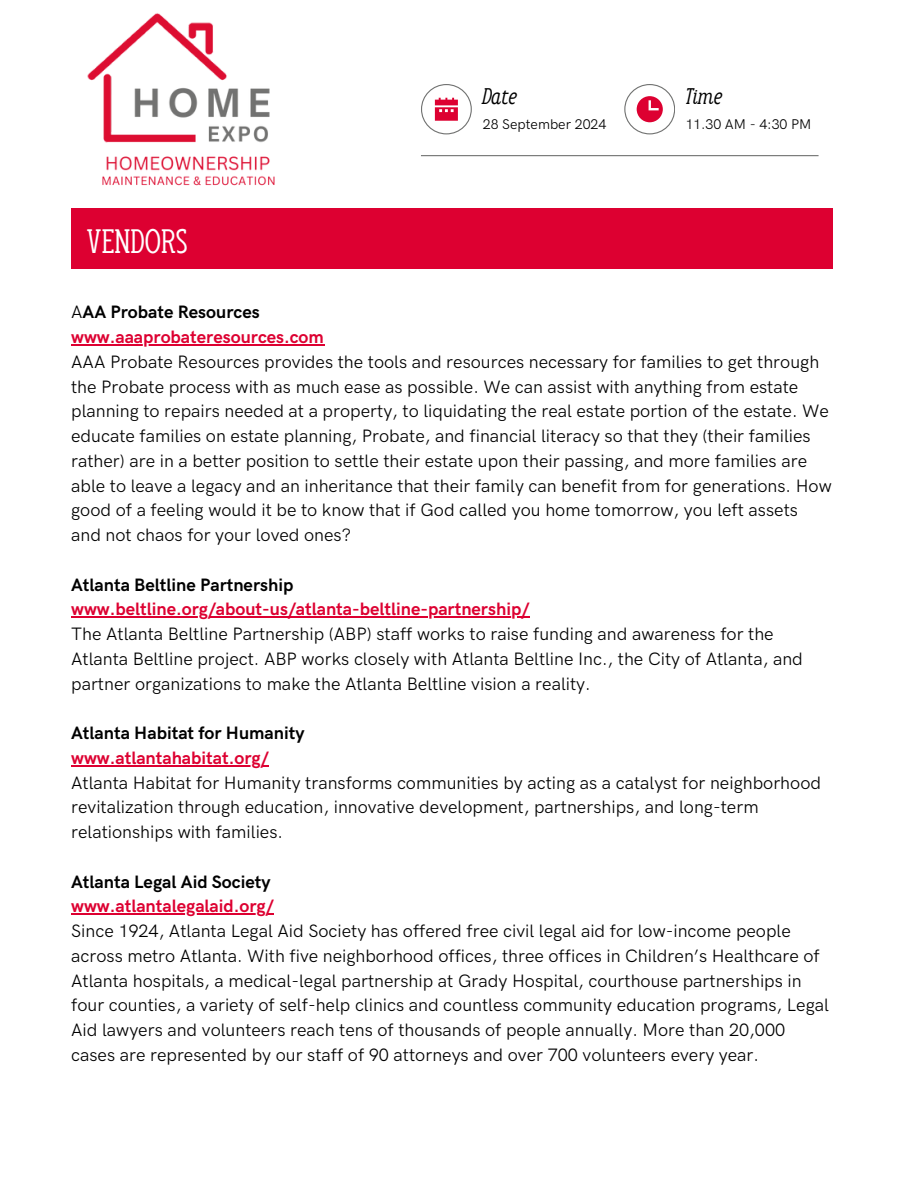
<style>
.page{position:relative;width:918px;height:1188px;background:#fff}
.page>*{position:absolute;margin:0;border:0;box-sizing:border-box;transform-origin:0 0}
.t1{font:33.9px "Anicon Slab";color:#fff}
.t2{font:italic 22.65px "Anicon Slab";color:#000}
.t3{font:18px/24.8px "HK Grotesk Pro";color:#000}
.t4{font:700 18px "HK Grotesk Pro";color:#000}
.t5{font:14.1px "HK Grotesk Pro";color:#000}
.s1{font-weight:400}
.s2{font-weight:700;color:#dd0031}
</style>
<div class="page">
<hr style="left:421px;top:155px;width:398px;height:1px;background:#717271">
<div style="left:71px;top:208px;width:762px;height:61px;background:#dd0031"></div>
<svg style="left:421px;top:84px;width:51px;height:50px"></svg>
<svg style="left:624px;top:84px;width:51px;height:50px"></svg>
<img style="left:87px;top:13px;width:188px;height:173px">
<hr style="left:71px;top:344px;width:253px;height:1px;background:#dd0031">
<hr style="left:71px;top:617px;width:459px;height:1px;background:#dd0031">
<hr style="left:71px;top:765px;width:198px;height:1px;background:#dd0031">
<hr style="left:71px;top:914px;width:203px;height:1px;background:#dd0031">
<p class="t1" style="left:87px;top:222px;width:103px">VENDORS</p>
<p class="t2" style="left:483px;top:84px;width:36px">Date</p>
<h2 class="t2" style="left:685px;top:84px;width:39px">Time</h2>
<p class="t5" style="left:483px;top:117px;width:125px">28 September 2024</p>
<h2 class="t5" style="left:685px;top:117px;width:128px">11.30 AM - 4:30 PM</h2>
<p class="t4" style="left:71px;top:302px;width:190px"><span class="s1">A</span>AA Probate Resources</p>
<p class="t3" style="left:71px;top:325px;width:762px"><span class="s2">www.aaaprobateresources.com<br></span>AAA Probate Resources provides the tools and resources necessary for families to get through the Probate process with as much ease as possible. We can assist with anything from estate planning to repairs needed at a property, to liquidating the real estate portion of the estate. We educate families on estate planning, Probate, and financial literacy so that they (their families rather) are in a better position to settle their estate upon their passing, and more families are able to leave a legacy and an inheritance that their family can benefit from for generations. How good of a feeling would it be to know that if God called you home tomorrow, you left assets and not chaos for your loved ones?</p>
<p class="t4" style="left:71px;top:574px;width:224px">Atlanta Beltline Partnership</p>
<p class="t3" style="left:71px;top:598px;width:733px"><span class="s2">www.beltline.org/about-us/atlanta-beltline-partnership/<br></span>The Atlanta Beltline Partnership (ABP) staff works to raise funding and awareness for the Atlanta Beltline project. ABP works closely with Atlanta Beltline Inc., the City of Atlanta, and partner organizations to make the Atlanta Beltline vision a reality.</p>
<p class="t4" style="left:71px;top:723px;width:235px">Atlanta Habitat for Humanity</p>
<h1 class="t3" style="left:71px;top:746px;width:751px"><span class="s2">www.atlantahabitat.org/<br></span>Atlanta Habitat for Humanity transforms communities by acting as a catalyst for neighborhood revitalization through education, innovative development, partnerships, and long-term relationships with families.</h1>
<h1 class="t4" style="left:71px;top:871px;width:201px">Atlanta Legal Aid Society</h1>
<h3 class="t3" style="left:71px;top:895px;width:759px"><span class="s2">www.atlantalegalaid.org/<br></span>Since 1924, Atlanta Legal Aid Society has offered free civil legal aid for low-income people across metro Atlanta. With five neighborhood offices, three offices in Children’s Healthcare of Atlanta hospitals, a medical-legal partnership at Grady Hospital, courthouse partnerships in four counties, a variety of self-help clinics and countless community education programs, Legal Aid lawyers and volunteers reach tens of thousands of people annually. More than 20,000 cases are represented by our staff of 90 attorneys and over 700 volunteers every year.</h3>
</div>
